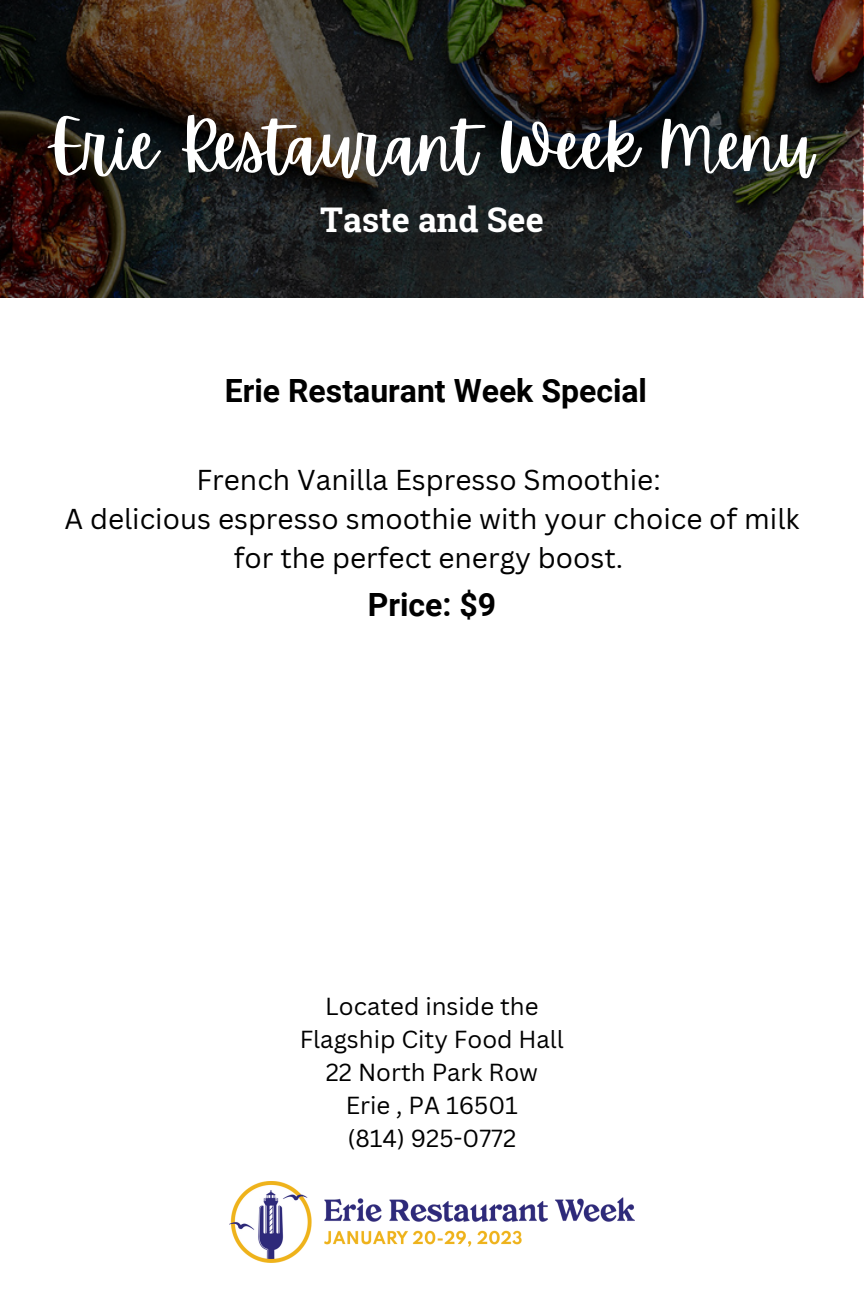
<style>
.page{position:relative;width:864px;height:1296px;background:#fff}
.page>*{position:absolute;margin:0;border:0;box-sizing:border-box;transform-origin:0 0}
.t1{font:66px "Apricots";color:#fff}
.t2{font:700 34px "Roboto Slab";color:#fff}
.t3{font:700 32px "Roboto";color:#000}
.t4{font:28px/39px "Canva Sans";color:#000;text-align:center}
.t5{font:24px/33px "Canva Sans";color:#000;text-align:center}
</style>
<div class="page">
<img style="left:0;top:0;width:863px;height:298px">
<img style="left:229px;top:1181px;width:405px;height:81px">
<h1 class="t1" style="left:51px;top:109px;width:764px">Erie Restaurant Week Menu</h1>
<p class="t2" style="left:320px;top:196px;width:225px">Taste and See</p>
<p class="t3" style="left:225px;top:372px;width:424px">Erie Restaurant Week Special</p>
<p class="t4" style="left:64px;top:459px;width:737px">French Vanilla Espresso Smoothie:<br>A delicious espresso smoothie with your choice of milk for the perfect energy boost.</p>
<p class="t3" style="left:368px;top:586px;width:130px">Price: $9</p>
<p class="t5" style="left:300px;top:989px;width:266px">Located inside the<br>Flagship City Food Hall<br>22 North Park Row<br>Erie , PA 16501<br>(814) 925-0772</p>
</div>
